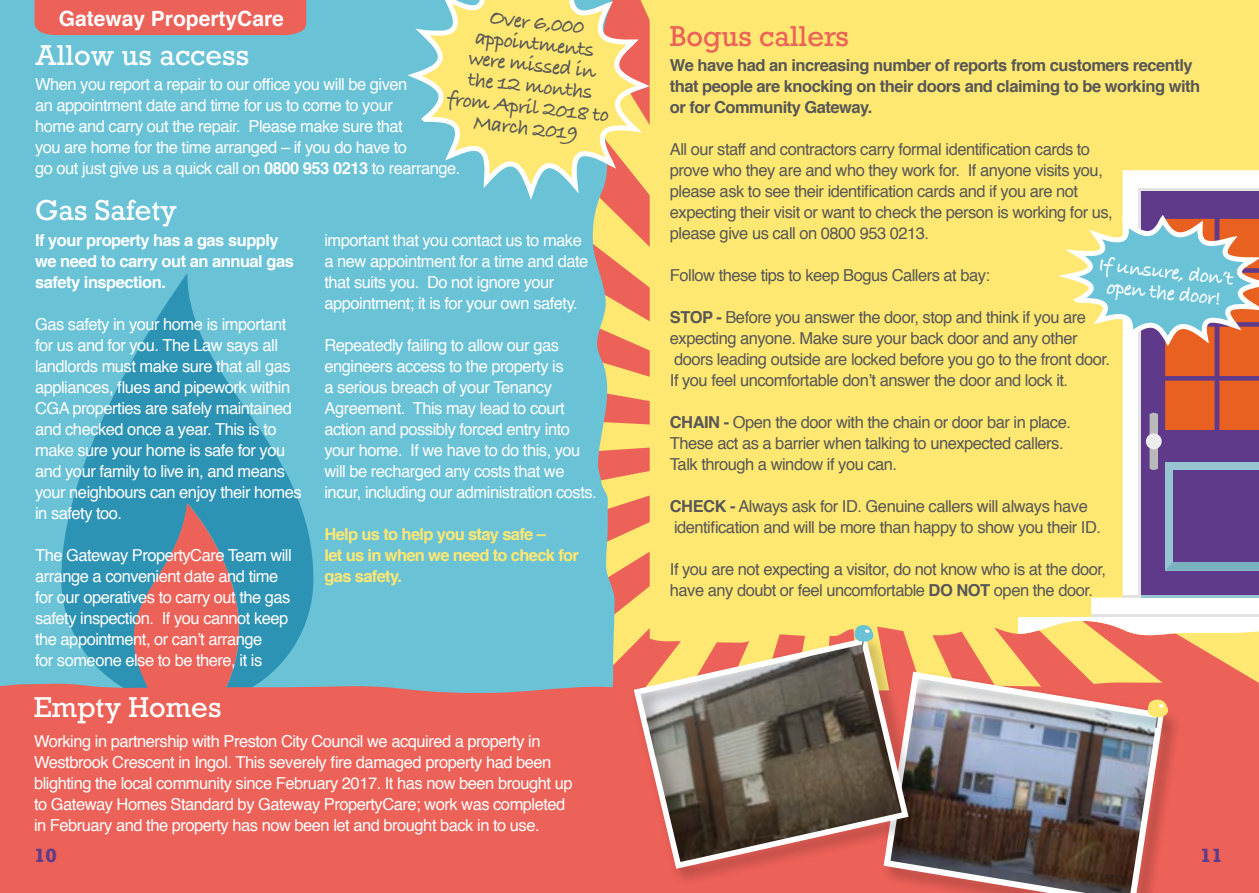
<style>
.page{position:relative;width:1259px;height:893px;background:#fff}
.page>*{position:absolute;margin:0;border:0;box-sizing:border-box;transform-origin:0 0}
.t1{font:27px "Rockwell";color:#fff}
.t2{font:27px "Rockwell";color:#ec6158}
.t3{font:700 21.15px/21.1px "Bradley Hand ITCTT";color:#575756;text-align:center}
.t4{font:700 21.15px/21.1px "Bradley Hand ITCTT";color:#fff;text-align:center}
.t5{font:700 21px "Helvetica";color:#fff}
.t6{font:700 18px "Rockwell";color:#5e3b8b}
.t7{font:16.5px/21px "Helvetica";letter-spacing:-.03em;color:#fff}
.t8{font:16.5px/21px "Helvetica";letter-spacing:-.03em;color:#575756}
.t9{font:700 16.5px/21px "Helvetica";letter-spacing:-.03em;color:#575756}
.t10{font:700 16.5px/21px "Helvetica";letter-spacing:-.03em;color:#fff}
.t11{font:700 16.5px/21px "Helvetica";letter-spacing:-.04em;color:#ffe872}
.s1{font-weight:700}
</style>
<div class="page">
<svg style="left:1144px;top:643px;width:115px;height:39px;background:#f28e60"></svg>
<svg style="left:999px;top:643px;width:145px;height:25px;background:#f6ab66"></svg>
<svg style="left:614px;top:441px;width:35px;height:241px;background:#f5a665"></svg>
<svg style="left:926px;top:643px;width:73px;height:25px;background:#f5a865"></svg>
<svg style="left:614px;top:207px;width:35px;height:223px;background:#f5a364"></svg>
<div style="left:0;top:0;width:614px;height:682px;background:#6ac2d7"></div>
<svg style="left:61px;top:273px;width:252px;height:409px;background:#4baac6"></svg>
<svg style="left:96px;top:503px;width:182px;height:179px;background:#778091"></svg>
<div style="left:649px;top:0;width:610px;height:643px;background:#ffe872"></div>
<svg style="left:1091px;top:170px;width:168px;height:444px"></svg>
<div style="left:1091px;top:614px;width:168px;height:5px;background:#e3e3e2"></div>
<hr style="left:1122px;top:595px;width:137px;height:2px;background:#e3e3e2">
<div style="left:1141px;top:191px;width:118px;height:406px;background:#5f3a8a"></div>
<hr style="left:1141px;top:595px;width:118px;height:2px;background:#97c4d1">
<svg style="left:1019px;top:617px;width:240px;height:19px"></svg>
<div style="left:0;top:682px;width:1259px;height:211px;background:#ec6158"></div>
<div style="left:880px;top:669px;width:302px;height:224px;background:#000;opacity:.35"></div>
<img style="left:880px;top:668px;width:287px;height:225px">
<svg style="left:1147px;top:698px;width:22px;height:30px"></svg>
<div style="left:631px;top:635px;width:295px;height:252px;background:#000;opacity:.35"></div>
<svg style="left:630px;top:634px;width:282px;height:238px;background:#997161"></svg>
<svg style="left:854px;top:624px;width:20px;height:27px"></svg>
<div style="left:35px;top:0;width:271px;height:35px;background:#ec6158"></div>
<svg style="left:1048px;top:202px;width:211px;height:368px"></svg>
<svg style="left:401px;top:0;width:255px;height:207px;background:#d4d396"></svg>
<p class="t5" style="left:59px;top:1px;width:227px">Gateway PropertyCare</p>
<p class="t3" style="left:457px;top:3px;width:164px;rotate:6deg">Over 6,000 appointments<br>were missed in<br>the 12 months from April 2018 to<br>March 2019</p>
<h1 class="t1" style="left:35px;top:39px;width:216px">Allow us access</h1>
<p class="t7" style="left:35px;top:74px;width:427px">When you report a repair to our office you will be given<br>an appointment date and time for us to come to your<br>home and carry out the repair. Please make sure that<br>you are home for the time arranged – if you do have to<br>go out just give us a quick call on <span class="s1">0800 953 0213</span> to rearrange.</p>
<h1 class="t1" style="left:35px;top:194px;width:143px">Gas Safety</h1>
<p class="t10" style="left:35px;top:230px;width:260px">If your property has a gas supply we need to carry out an annual gas safety inspection.</p>
<p class="t7" style="left:35px;top:315px;width:268px">Gas safety in your home is important for us and for you. The Law says all landlords must make sure that all gas appliances, flues and pipework within CGA properties are safely maintained and checked once a year. This is to make sure your home is safe for you and your family to live in, and means your neighbours can enjoy their homes in safety too.</p>
<p class="t7" style="left:35px;top:546px;width:258px">The Gateway PropertyCare Team will arrange a convenient date and time for our operatives to carry out the gas safety inspection. If you cannot keep the appointment, or can’t arrange<br>for someone else to be there, it is</p>
<p class="t7" style="left:324px;top:231px;width:265px">important that you contact us to make a new appointment for a time and date that suits you. Do not ignore your appointment; it is for your own safety.</p>
<p class="t7" style="left:324px;top:336px;width:274px">Repeatedly failing to allow our gas engineers access to the property is<br>a serious breach of your Tenancy Agreement. This may lead to court action and possibly forced entry into your home. If we have to do this, you will be recharged any costs that we incur, including our administration costs.</p>
<p class="t11" style="left:324px;top:524px;width:256px">Help us to help you stay safe –<br>let us in when we need to check for gas safety.</p>
<h1 class="t1" style="left:34px;top:691px;width:189px">Empty Homes</h1>
<p class="t7" style="left:34px;top:731px;width:540px">Working in partnership with Preston City Council we acquired a property in Westbrook Crescent in Ingol. This severely fire damaged property had been blighting the local community since February 2017. It has now been brought up to Gateway Homes Standard by Gateway PropertyCare; work was completed in February and the property has now been let and brought back in to use.</p>
<h1 class="t2" style="left:670px;top:19px;width:180px">Bogus callers</h1>
<p class="t9" style="left:670px;top:55px;width:532px">We have had an increasing number of reports from customers recently that people are knocking on their doors and claiming to be working with or for Community Gateway.</p>
<p class="t8" style="left:670px;top:139px;width:444px">All our staff and contractors carry formal identification cards to prove who they are and who they work for. If anyone visits you, please ask to see their identification cards and if you are not expecting their visit or want to check the person is working for us, please give us call on 0800 953 0213.</p>
<p class="t8" style="left:670px;top:265px;width:322px">Follow these tips to keep Bogus Callers at bay:</p>
<p class="t8" style="left:670px;top:307px;width:442px"><span class="s1">STOP -</span> Before you answer the door, stop and think if you are expecting anyone. Make sure your back door and any other doors leading outside are locked before you go to the front door.<br>If you feel uncomfortable don’t answer the door and lock it.</p>
<p class="t8" style="left:670px;top:412px;width:402px"><span class="s1">CHAIN -</span> Open the door with the chain or door bar in place.<br>These act as a barrier when talking to unexpected callers.<br>Talk through a window if you can.</p>
<p class="t8" style="left:670px;top:496px;width:433px"><span class="s1">CHECK -</span> Always ask for ID. Genuine callers will always have identification and will be more than happy to show you their ID.</p>
<p class="t8" style="left:670px;top:559px;width:438px">If you are not expecting a visitor, do not know who is at the door, have any doubt or feel uncomfortable <span class="s1">DO NOT</span> open the door.</p>
<p class="t4" style="left:1100px;top:253px;width:137px;rotate:6deg">If unsure, don’t open the door!</p>
<p class="t6" style="left:34px;top:844px;width:24px">10</p>
<p class="t6" style="left:1200px;top:844px;width:24px">11</p>
</div>
